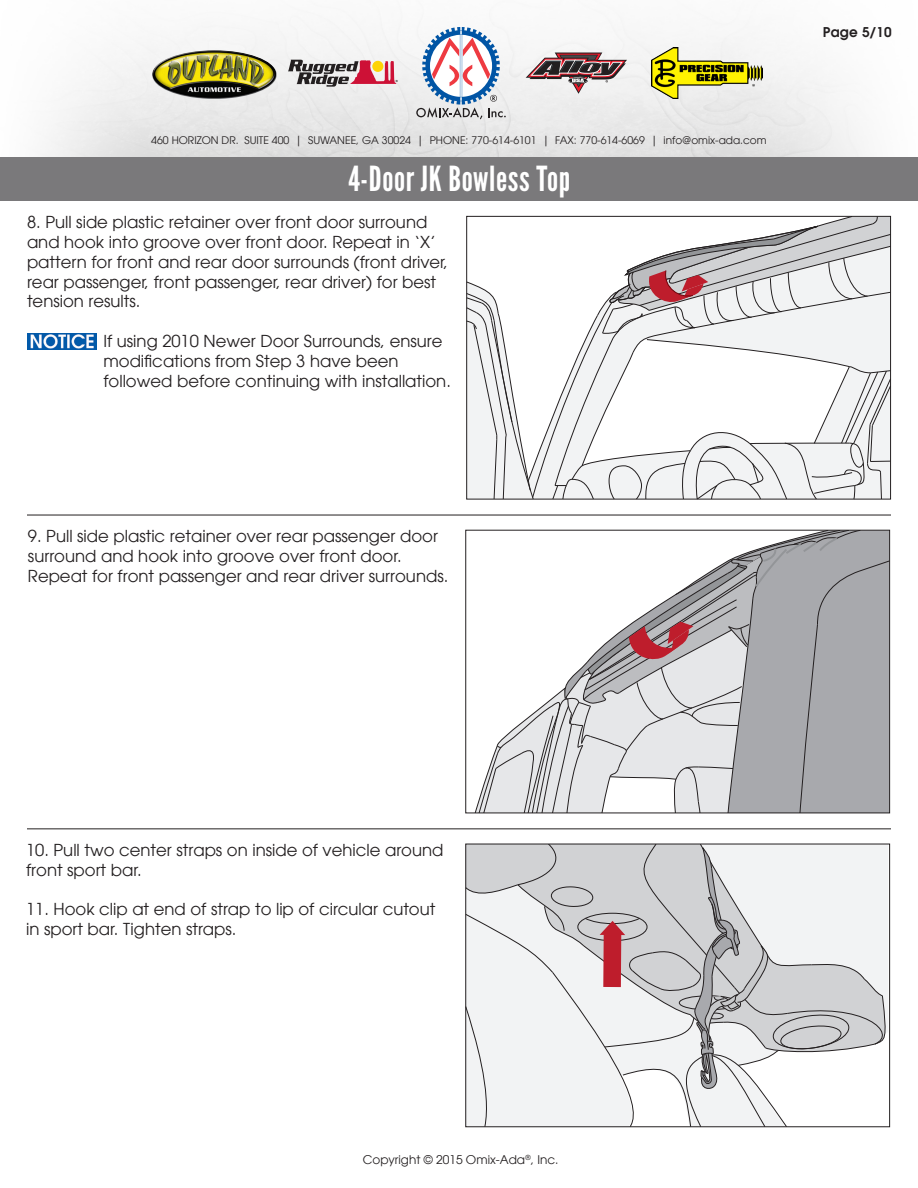
<style>
.page{position:relative;width:918px;height:1188px;background:#fff}
.page>*{position:absolute;margin:0;border:0;box-sizing:border-box;transform-origin:0 0}
.t1{font:34.5px "League Gothic";letter-spacing:.02em;color:#fff}
.t2{font:16.5px/19.8px "Avant Garde LT";color:#231f20}
.t3{font:600 13.5px "Avant Garde LT";letter-spacing:.02em;color:#231f20}
.t4{font:12px "Avant Garde LT";color:#231f20}
.t5{font:10.5px "Avant Garde LT";color:#231f20}
</style>
<div class="page">
<img style="left:0;top:21px;width:863px;height:139px">
<svg style="left:416px;top:27px;width:90px;height:92px"></svg>
<svg style="left:526px;top:53px;width:101px;height:41px"></svg>
<svg style="left:288px;top:60px;width:110px;height:27px"></svg>
<div style="left:1px;top:157px;width:917px;height:44px;background:#7a797b"></div>
<img style="left:152px;top:50px;width:125px;height:49px">
<img style="left:652px;top:47px;width:111px;height:52px">
<hr style="left:27px;top:515px;width:864px;height:1px;background:#231f20">
<hr style="left:27px;top:828px;width:864px;height:1px;background:#231f20">
<svg style="left:467px;top:846px;width:421px;height:279px"></svg>
<div style="left:465px;top:844px;width:425px;height:283px;border:1px solid #231f20"></div>
<svg style="left:475px;top:532px;width:413px;height:279px"></svg>
<div style="left:465px;top:530px;width:425px;height:283px;border:1px solid #231f20"></div>
<svg style="left:468px;top:218px;width:421px;height:279px"></svg>
<div style="left:466px;top:216px;width:425px;height:283px;border:1px solid #231f20"></div>
<img style="left:27px;top:333px;width:70px;height:17px">
<p class="t5" style="left:151px;top:134px;width:617px">460 HORIZON DR. SUITE 400 | SUWANEE, GA 30024 | PHONE: 770-614-6101 | FAX: 770-614-6069 | info@omix-ada.com</p>
<h1 class="t1" style="left:348px;top:159px;width:223px">4-Door JK Bowless Top</h1>
<p class="t2" style="left:27px;top:212px;width:423px">8. Pull side plastic retainer over front door surround and hook into groove over front door. Repeat in ‘X’ pattern for front and rear door surrounds (front driver, rear passenger, front passenger, rear driver) for best tension results.</p>
<p class="t2" style="left:103px;top:331px;width:349px">If using 2010 Newer Door Surrounds, ensure modifications from Step 3 have been followed before continuing with installation.</p>
<p class="t2" style="left:28px;top:526px;width:422px">9. Pull side plastic retainer over rear passenger door surround and hook into groove over front door.<br>Repeat for front passenger and rear driver surrounds.</p>
<p class="t3" style="left:823px;top:23px;width:70px">Page 5/10</p>
<p class="t2" style="left:26px;top:840px;width:419px">10. Pull two center straps on inside of vehicle around front sport bar.</p>
<p class="t2" style="left:26px;top:899px;width:411px">11. Hook clip at end of strap to lip of circular cutout in sport bar. Tighten straps.</p>
<p class="t4" style="left:363px;top:1153px;width:197px">Copyright © 2015 Omix-Ada<sup>®</sup>, Inc.</p>
</div>
